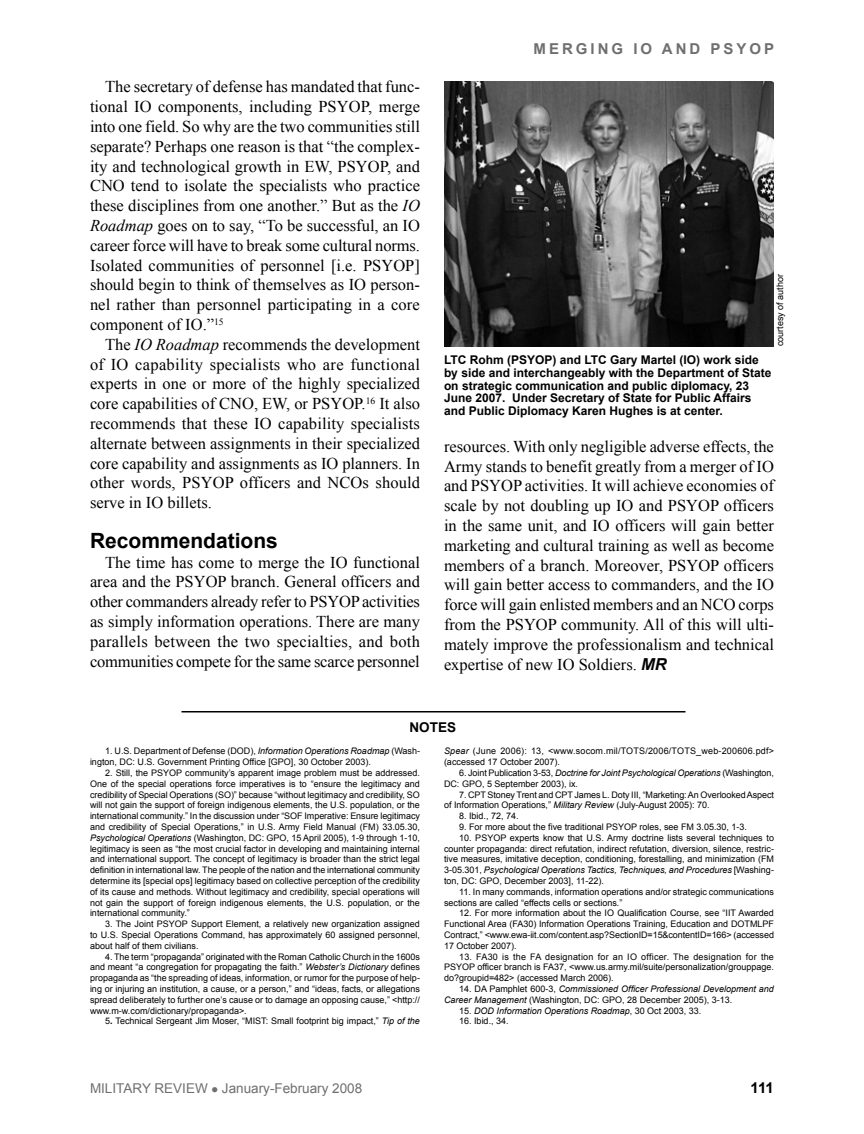
<style>
.page{position:relative;width:864px;height:1134px;background:#fff}
.page>*{position:absolute;margin:0;border:0;box-sizing:border-box;transform-origin:0 0}
.subhead{font:700 21px "Arial";color:#000}
.fob{font:16.5px/19.8px "Times New Roman";color:#000;text-align:justify}
.t1{font:700 15px "Arial";letter-spacing:.2em;color:#6d6f71}
.t2{font:700 15px "Arial";color:#000}
.t3{font:13.5px "Arial";color:#6d6f71}
.t4{font:700 13.5px "Arial";color:#000}
.cutline{font:700 12px/12.8px "Arial";color:#000}
.ftnote{font:9px/10.8px "Arial";color:#000;text-align:justify}
.ftnote-2{font:italic 9px/10.8px "Arial";color:#000}
.ftnote-3{font:9px/10.8px "Arial";letter-spacing:.02em;color:#000}
.photocred{font:9px "Arial";color:#000}
.s1{font-style:italic}
.s2{font-family:"Arial";font-weight:700;font-style:italic}
.s3{font-weight:700}
.s4{font-style:normal}
</style>
<div class="page">
<hr style="left:182px;top:711px;width:504px;height:1px;background:#000">
<img style="left:444px;top:81px;width:330px;height:266px">
<p class="fob" style="left:90px;top:77px;width:332px;text-indent:15px">The secretary of defense has mandated that func&shy;tional IO components, including PSYOP, merge into one field. So why are the two communities still separate? Perhaps one reason is that “the complex&shy;ity and technological growth in EW, PSYOP, and CNO tend to isolate the specialists who practice these disciplines from one another.” But as the <span class="s1">IO Roadmap</span> goes on to say, “To be successful, an IO career force will have to break some cultural norms.<br>Isolated communities of personnel [i.e. PSYOP] should begin to think of themselves as IO person&shy;nel rather than personnel participating in a core component of IO.”<sup>15</sup></p>
<p class="fob" style="left:90px;top:334px;width:332px;text-indent:15px">The <span class="s1">IO Roadmap</span> recommends the development of IO capability specialists who are functional experts in one or more of the highly specialized core capabilities of CNO, EW, or PSYOP.<sup>16</sup> It also recommends that these IO capability specialists alternate between assignments in their specialized core capability and assignments as IO planners. In other words, PSYOP officers and NCOs should serve in IO billets.</p>
<p class="subhead" style="left:90px;top:527px;width:189px">Recommendations</p>
<p class="fob" style="left:90px;top:552px;width:332px;text-indent:15px">The time has come to merge the IO functional area and the PSYOP branch. General officers and other commanders already refer to PSYOP activities as simply information operations. There are many parallels between the two specialties, and both communities compete for the same scarce personnel</p>
<h3 class="t1" style="left:534px;top:39px;width:242px">MERGING IO AND PSYOP</h3>
<p class="photocred" style="left:774px;top:346px;width:74px;rotate:-90deg">courtesy of author</p>
<p class="cutline" style="left:444px;top:354px;width:329px">LTC Rohm (PSYOP) and LTC Gary Martel (IO) work side by side and interchangeably with the Department of State on strategic communication and public diplomacy, 23<br>June 2007. Under Secretary of State for Public Affairs and Public Diplomacy Karen Hughes is at center.</p>
<p class="fob" style="left:444px;top:436px;width:332px">resources. With only negligible adverse effects, the Army stands to benefit greatly from a merger of IO and PSYOP activities. It will achieve economies of scale by not doubling up IO and PSYOP officers in the same unit, and IO officers will gain better marketing and cultural training as well as become members of a branch. Moreover, PSYOP officers will gain better access to commanders, and the IO force will gain enlisted members and an NCO corps from the PSYOP community. All of this will ulti&shy;mately improve the professionalism and technical expertise of new IO Soldiers. <span class="s2">MR</span></p>
<p class="t4" style="left:410px;top:719px;width:48px">NOTES</p>
<p class="ftnote" style="left:90px;top:746px;width:331px;text-indent:15px">1. U.S. Department of Defense (DOD), <span class="s1">Information Operations Roadmap</span> (Wash&shy;ington, DC: U.S. Government Printing Office [GPO], 30 October 2003).</p>
<p class="ftnote" style="left:90px;top:767px;width:332px;text-indent:15px">2. Still, the PSYOP community’s apparent image problem must be addressed.<br>One of the special operations force imperatives is to “ensure the legitimacy and credibility of Special Operations (SO)” because “without legitimacy and credibility, SO will not gain the support of foreign indigenous elements, the U.S. population, or the international community.” I n the discussion under “SOF I mperative: Ensure legitimacy and credibility of Special Operations,” in U.S. Army Field Manual (FM) 33.05.30, <span class="s1">Psychological Operations</span> (Washington, DC: GPO, 15 April 2005), 1-9 through 1-10, legitimacy is seen as “the most crucial factor in developing and maintaining internal and international support. The concept of legitimacy is broader than the strict legal definition in international law. The people of the nation and the international community determine its [special ops] legitimacy based on collective perception of the credibility of its cause and methods. Without legitimacy and credibility, special operations will not gain the support of foreign indigenous elements, the U.S. population, or the international community.”</p>
<p class="ftnote" style="left:90px;top:919px;width:331px;text-indent:15px">3. The Joint PSYOP Support Element, a relatively new organization assigned to U.S. Special Operations Command, has approximately 60 assigned personnel, about half of them civilians.</p>
<p class="ftnote" style="left:90px;top:951px;width:332px;text-indent:15px">4. The term “propaganda” originated with the Roman Catholic Church in the 1600s and meant “a congregation for propagating the faith.” <span class="s1">Webster’s Dictionary</span> defines propaganda as “the spreading of ideas, information, or rumor for the purpose of help&shy;ing or injuring an institution, a cause, or a person,” and “ideas, facts, or allegations spread deliberately to further one’s cause or to damage an opposing cause,” &lt;http:// www.m-w.com/dictionary/propaganda&gt;.</p>
<p class="ftnote" style="left:105px;top:1016px;width:316px">5<span class="s3">.</span> Technical Sergeant Jim Moser, “MI ST: Small footprint big impact,” <span class="s1">Tip of the</span></p>
<p class="ftnote-3" style="left:444px;top:746px;width:332px"><span class="s1">Spear</span> (June 2006): 13, &lt;www.socom.mil/TOTS/2006/TOTS_web-200606.pdf&gt; (accessed 17 October 2007).</p>
<p class="ftnote" style="left:444px;top:767px;width:331px;text-indent:15px">6. Joint Publication 3-53, <span class="s1">Doctrine for Joint Psychological Operations</span> (Washington,<br>DC: GPO, 5 September 2003), ix.</p>
<p class="ftnote" style="left:444px;top:789px;width:332px;text-indent:15px">7. CPT Stoney Trent and CPT James L. Doty III , “Marketing: An Overlooked Aspect of I nformation Operations,” <span class="s1">Military Review</span> (July-August 2005): 70.</p>
<p class="ftnote" style="left:459px;top:811px;width:61px">8. Ibid., 72, 74.</p>
<p class="ftnote" style="left:459px;top:821px;width:289px">9. For more about the five traditional PSYOP roles, see FM 3.05.30, 1-3.</p>
<p class="ftnote" style="left:444px;top:832px;width:332px;text-indent:15px">10. PSYOP experts know that U.S. Army doctrine lists several techniques to counter propaganda: direct refutation, indirect refutation, diversion, silence, restric&shy;tive measures, imitative deception, conditioning, forestalling, and minimization (FM 3-05.301, <span class="s1">Psychological Operations Tactics, Techniques, and Procedures</span> [Washing&shy;ton, DC: GPO, December 2003], 11-22).</p>
<p class="ftnote" style="left:444px;top:886px;width:331px;text-indent:15px">11. I n many commands, information operations and/or strategic communications sections are called “effects cells or sections.”</p>
<p class="ftnote" style="left:444px;top:908px;width:332px;text-indent:15px">12. For more information about the I O Qualification Course, see “IIT Awarded Functional Area (FA30) I nformation Operations Training, Education and DOTMLPF Contract,” &lt;www.ewa-iit.com/content.asp?SectionI D=15&amp;contentI D=166&gt; (accessed 17 October 2007).</p>
<p class="ftnote" style="left:444px;top:951px;width:331px;text-indent:15px">13. FA30 is the FA designation for an I O officer. The designation for the PSYOP officer branch is FA37, &lt;www.us.army.mil/suite/personalization/grouppage. do?groupid=482&gt; (accessed March 2006).</p>
<p class="ftnote-2" style="left:444px;top:983px;width:331px;text-indent:15px"><span class="s4">14. DA Pamphlet 600-3,</span> Commissioned Officer Professional Development and<br>Career Management <span class="s4">(Washington, DC: GPO, 28 December 2005), 3-13.</span></p>
<p class="ftnote-2" style="left:459px;top:1005px;width:244px"><span class="s4">15.</span> DOD Information Operations Roadmap<span class="s4">, 30 Oct 2003, 33.</span></p>
<p class="ftnote" style="left:459px;top:1016px;width:51px">16. Ibid., 34.</p>
<h3 class="t3" style="left:90px;top:1080px;width:274px">Military Review ● January-February 2008</h3>
<h3 class="t2" style="left:751px;top:1078px;width:25px">111</h3>
</div>
